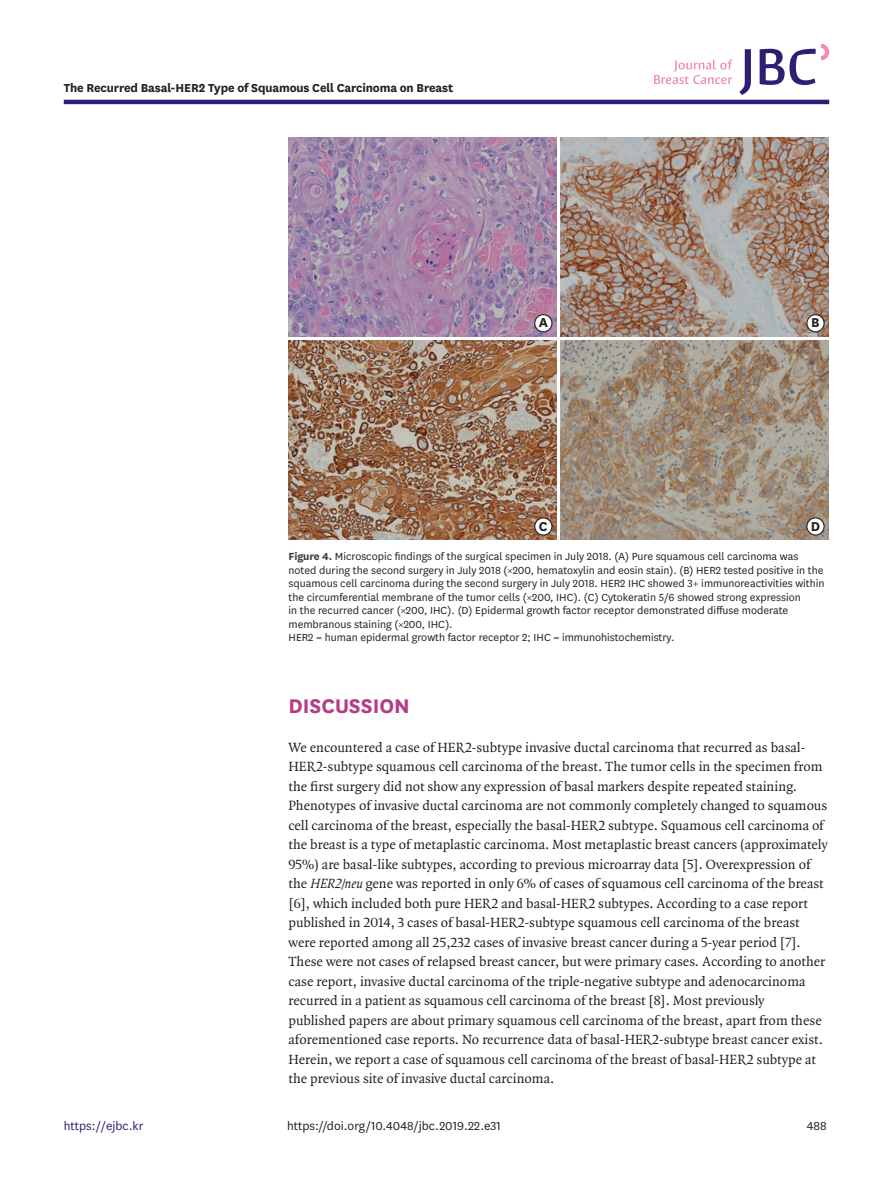
<style>
.page{position:relative;width:893px;height:1191px;background:#fff}
.page>*{position:absolute;margin:0;border:0;box-sizing:border-box;transform-origin:0 0}
.body_title1{font:700 23.1px "National";color:#b53c87}
.t1{font:700 15px "National";color:#231f20}
.body_p_first{font:14.25px/19.5px "Quadraat OT";color:#231f20}
.alt-title-type{font:700 13.5px "National";letter-spacing:-.01em;color:#231f20}
.doi_running_footer{font:13.5px "National";color:#231f20}
.t2{font:13.5px "National";color:#2e1f75}
.fig_caption{font:12px/13.5px "National";color:#231f20}
.s1{font-weight:700;color:#3e3e3f}
.s2{font-style:italic}
</style>
<div class="page">
<hr style="left:64px;top:100px;width:765px;height:4px;background:#2e1f75">
<svg style="left:654px;top:59px;width:78px;height:25px"></svg>
<svg style="left:739px;top:44px;width:90px;height:51px"></svg>
<img style="left:289px;top:137px;width:267px;height:199px">
<img style="left:561px;top:137px;width:268px;height:199px">
<img style="left:561px;top:340px;width:268px;height:199px">
<img style="left:289px;top:340px;width:267px;height:199px">
<div style="left:535px;top:315px;width:17px;height:17px;background:#fff;border-radius:50%"></div>
<div style="left:534px;top:314px;width:18px;height:18px;border:1px solid #231f20;border-radius:50%"></div>
<div style="left:807px;top:315px;width:17px;height:17px;background:#fff;border-radius:50%"></div>
<div style="left:806px;top:314px;width:19px;height:18px;border:1px solid #231f20;border-radius:50%"></div>
<div style="left:535px;top:518px;width:17px;height:17px;background:#fff;border-radius:50%"></div>
<div style="left:534px;top:517px;width:18px;height:18px;border:1px solid #231f20;border-radius:50%"></div>
<div style="left:807px;top:518px;width:17px;height:17px;background:#fff;border-radius:50%"></div>
<div style="left:806px;top:517px;width:19px;height:18px;border:1px solid #231f20;border-radius:50%"></div>
<p class="alt-title-type" style="left:64px;top:78px;width:391px">The Recurred Basal-HER2 Type of Squamous Cell Carcinoma on Breast</p>
<p class="t1" style="left:539px;top:312px;width:11px">A</p>
<p class="t1" style="left:811px;top:312px;width:10px">B</p>
<p class="t1" style="left:539px;top:515px;width:10px">C</p>
<p class="t1" style="left:811px;top:515px;width:11px">D</p>
<p class="fig_caption" style="left:289px;top:549px;width:537px"><span class="s1">Figure 4.</span> Microscopic findings of the surgical specimen in July 2018. (A) Pure squamous cell carcinoma was noted during the second surgery in July 2018 (×200, hematoxylin and eosin stain). (B) HER2 tested positive in the squamous cell carcinoma during the second surgery in July 2018. HER2 IHC showed 3+ immunoreactivities within the circumferential membrane of the tumor cells (×200, IHC). (C) Cytokeratin 5/6 showed strong expression<br>in the recurred cancer (×200, IHC). (D) Epidermal growth factor receptor demonstrated diffuse moderate membranous staining (×200, IHC).<br>HER2 = human epidermal growth factor receptor 2; IHC = immunohistochemistry.</p>
<p class="body_title1" style="left:289px;top:689px;width:123px">DISCUSSION</p>
<p class="body_p_first" style="left:289px;top:737px;width:541px">We encountered a case of HER2-subtype invasive ductal carcinoma that recurred as basal-HER2-subtype squamous cell carcinoma of the breast. The tumor cells in the specimen from the first surgery did not show any expression of basal markers despite repeated staining.<br>Phenotypes of invasive ductal carcinoma are not commonly completely changed to squamous cell carcinoma of the breast, especially the basal-HER2 subtype. Squamous cell carcinoma of the breast is a type of metaplastic carcinoma. Most metaplastic breast cancers (approximately 95%) are basal-like subtypes, according to previous microarray data [5]. Overexpression of the <span class="s2">HER2/neu</span> gene was reported in only 6% of cases of squamous cell carcinoma of the breast [6], which included both pure HER2 and basal-HER2 subtypes. According to a case report published in 2014, 3 cases of basal-HER2-subtype squamous cell carcinoma of the breast were reported among all 25,232 cases of invasive breast cancer during a 5-year period [7].<br>These were not cases of relapsed breast cancer, but were primary cases. According to another case report, invasive ductal carcinoma of the triple-negative subtype and adenocarcinoma recurred in a patient as squamous cell carcinoma of the breast [8]. Most previously<br>published papers are about primary squamous cell carcinoma of the breast, apart from these aforementioned case reports. No recurrence data of basal-HER2-subtype breast cancer exist.<br>Herein, we report a case of squamous cell carcinoma of the breast of basal-HER2 subtype at the previous site of invasive ductal carcinoma.</p>
<p class="t2" style="left:64px;top:1116px;width:81px">https://ejbc.kr</p>
<p class="doi_running_footer" style="left:287px;top:1116px;width:215px">https://doi.org/10.4048/jbc.2019.22.e31</p>
<p class="doi_running_footer" style="left:807px;top:1116px;width:21px">488</p>
</div>
